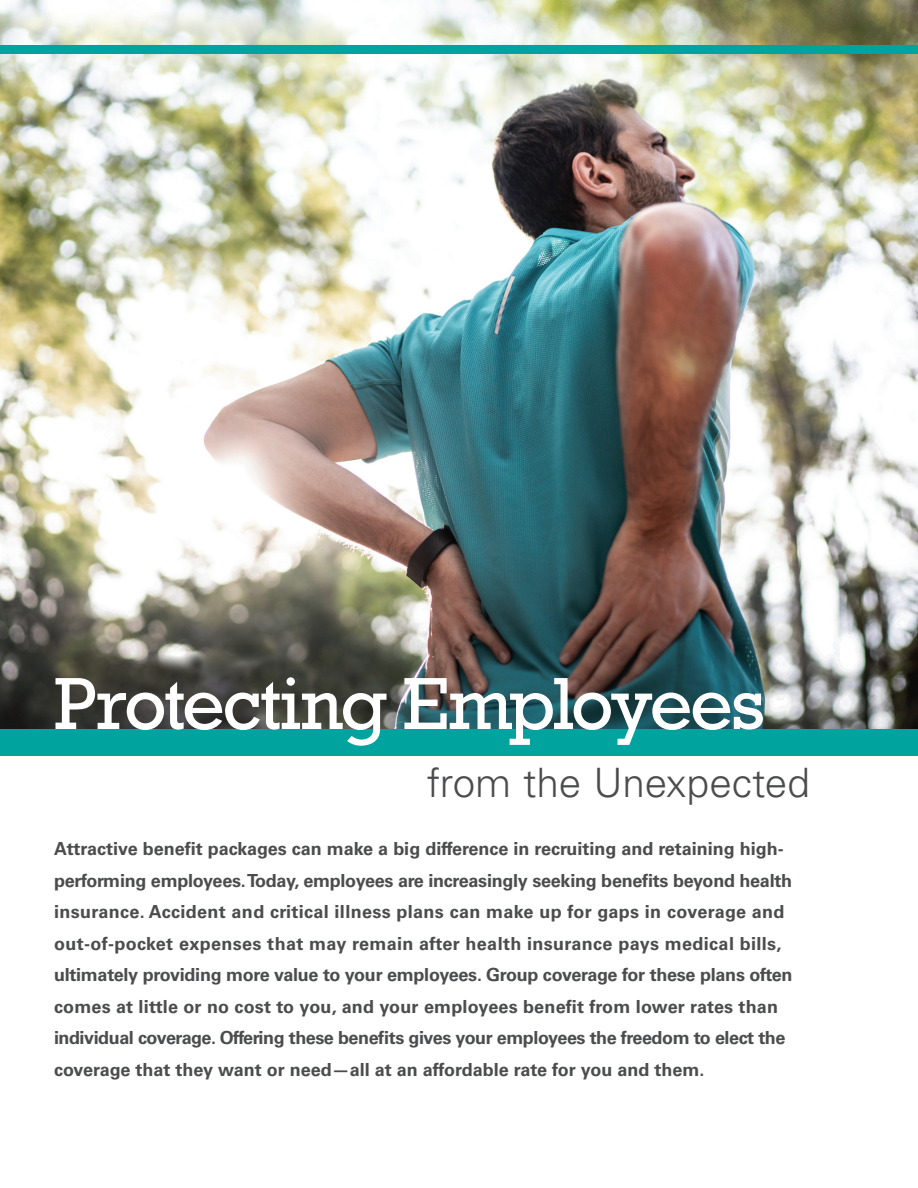
<style>
.page{position:relative;width:918px;height:1188px;background:#fff}
.page>*{position:absolute;margin:0;border:0;box-sizing:border-box;transform-origin:0 0}
.t1{font:75px "Rockwell Std";letter-spacing:-.035em;color:#fff}
.t2{font:300 40.5px "Univers LT Std";letter-spacing:-.005em;color:#4b4c4d}
.t3{font:700 18px/31.5px "Univers LT Std";letter-spacing:-.01em;color:#4b4c4d}
</style>
<div class="page">
<div style="left:0;top:729px;width:918px;height:27px;background:#00a39d"></div>
<img style="left:0;top:0;width:918px;height:729px">
<div style="left:0;top:45px;width:918px;height:9px;background:#00a39d"></div>
<p class="t1" style="left:54px;top:660px;width:713px">Protecting Employees</p>
<p class="t2" style="left:427px;top:758px;width:385px">from the Unexpected</p>
<p class="t3" style="left:54px;top:833px;width:740px">Attractive benefit packages can make a big difference in recruiting and retaining high&shy;performing employees. Today, employees are increasingly seeking benefits beyond health insurance. Accident and critical illness plans can make up for gaps in coverage and out-of-pocket expenses that may remain after health insurance pays medical bills, ultimately providing more value to your employees. Group coverage for these plans often comes at little or no cost to you, and your employees benefit from lower rates than individual coverage. Offering these benefits gives your employees the freedom to elect the coverage that they want or need—all at an affordable rate for you and them.</p>
</div>
